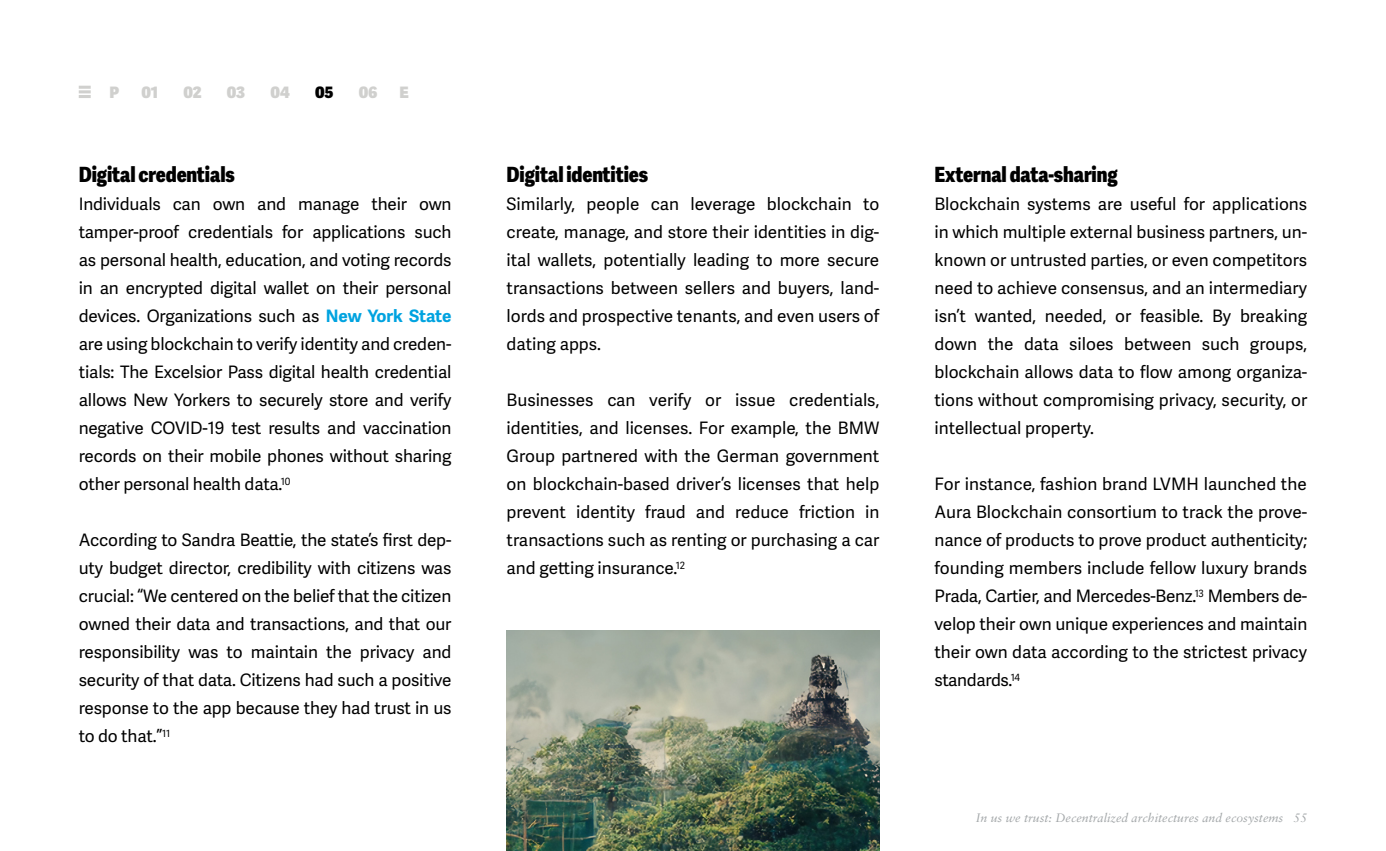
<style>
.page{position:relative;width:1386px;height:851px;background:#fff}
.page>*{position:absolute;margin:0;border:0;box-sizing:border-box;transform-origin:0 0}
.t1{font:800 21px "Adelle Sans Cnd";letter-spacing:-.005em;color:#000}
.t2{font:17.15px/28px "Adelle Sans";letter-spacing:-.005em;color:#000;text-align:justify}
.t3{font:800 15.75px "Adelle Sans";letter-spacing:-.01em;color:#d0d0ce}
.t4{font:800 15.75px "Adelle Sans";color:#000}
.t5{font:italic 12.25px "Sabon LT Pro";color:#a3a7a9}
.s1{font-weight:700;color:#00a3e0}
</style>
<div class="page">
<img style="left:507px;top:630px;width:372px;height:220px">
<svg style="left:79px;top:86px;width:12px;height:12px"></svg>
<p class="t3" style="left:110px;top:82px;width:11px">P</p>
<p class="t3" style="left:141px;top:82px;width:18px">01</p>
<p class="t3" style="left:183px;top:82px;width:20px">02</p>
<p class="t3" style="left:227px;top:82px;width:20px">03</p>
<p class="t3" style="left:270px;top:82px;width:21px">04</p>
<p class="t4" style="left:315px;top:82px;width:20px">05</p>
<p class="t3" style="left:359px;top:82px;width:20px">06</p>
<p class="t3" style="left:399px;top:82px;width:11px">E</p>
<p class="t1" style="left:79px;top:161px;width:158px">Digital credentials</p>
<p class="t2" style="left:79px;top:190px;width:374px">Individuals can own and manage their own tamper-proof credentials for applications such as personal health, education, and voting records in an encrypted digital wallet on their personal devices. Organizations such as <span class="s1">New York State </span>are using blockchain to verify identity and creden&shy;tials: The Excelsior Pass digital health credential allows New Yorkers to securely store and verify negative COVID-19 test results and vaccination records on their mobile phones without sharing other personal health data.<sup>10</sup></p>
<p class="t2" style="left:79px;top:526px;width:374px">According to Sandra Beattie, the state’s first dep&shy;uty budget director, credibility with citizens was crucial: “We centered on the belief that the citizen owned their data and transactions, and that our responsibility was to maintain the privacy and security of that data. Citizens had such a positive response to the app because they had trust in us to do that.”<sup>11</sup></p>
<p class="t1" style="left:507px;top:161px;width:143px">Digital identities</p>
<p class="t2" style="left:507px;top:190px;width:374px">Similarly, people can leverage blockchain to create, manage, and store their identities in dig&shy;ital wallets, potentially leading to more secure transactions between sellers and buyers, land&shy;lords and prospective tenants, and even users of dating apps.</p>
<p class="t2" style="left:507px;top:387px;width:374px">Businesses can verify or issue credentials, identities, and licenses. For example, the BMW Group partnered with the German government on blockchain-based driver’s licenses that help prevent identity fraud and reduce friction in transactions such as renting or purchasing a car and getting insurance.<sup>12</sup></p>
<p class="t1" style="left:934px;top:161px;width:185px">External data-sharing</p>
<p class="t2" style="left:934px;top:190px;width:374px">Blockchain systems are useful for applications in which multiple external business partners, un&shy;known or untrusted parties, or even competitors need to achieve consensus, and an intermediary isn’t wanted, needed, or feasible. By breaking down the data siloes between such groups, blockchain allows data to flow among organiza&shy;tions without compromising privacy, security, or intellectual property.</p>
<p class="t2" style="left:934px;top:471px;width:374px">For instance, fashion brand LVMH launched the Aura Blockchain consortium to track the prove&shy;nance of products to prove product authenticity; founding members include fellow luxury brands Prada, Cartier, and Mercedes-Benz.<sup>13</sup> Members de&shy;velop their own unique experiences and maintain their own data according to the strictest privacy standards.<sup>14</sup></p>
<p class="t5" style="left:976px;top:810px;width:333px">In us we trust: Decentralized architectures and ecosystems 55</p>
</div>
